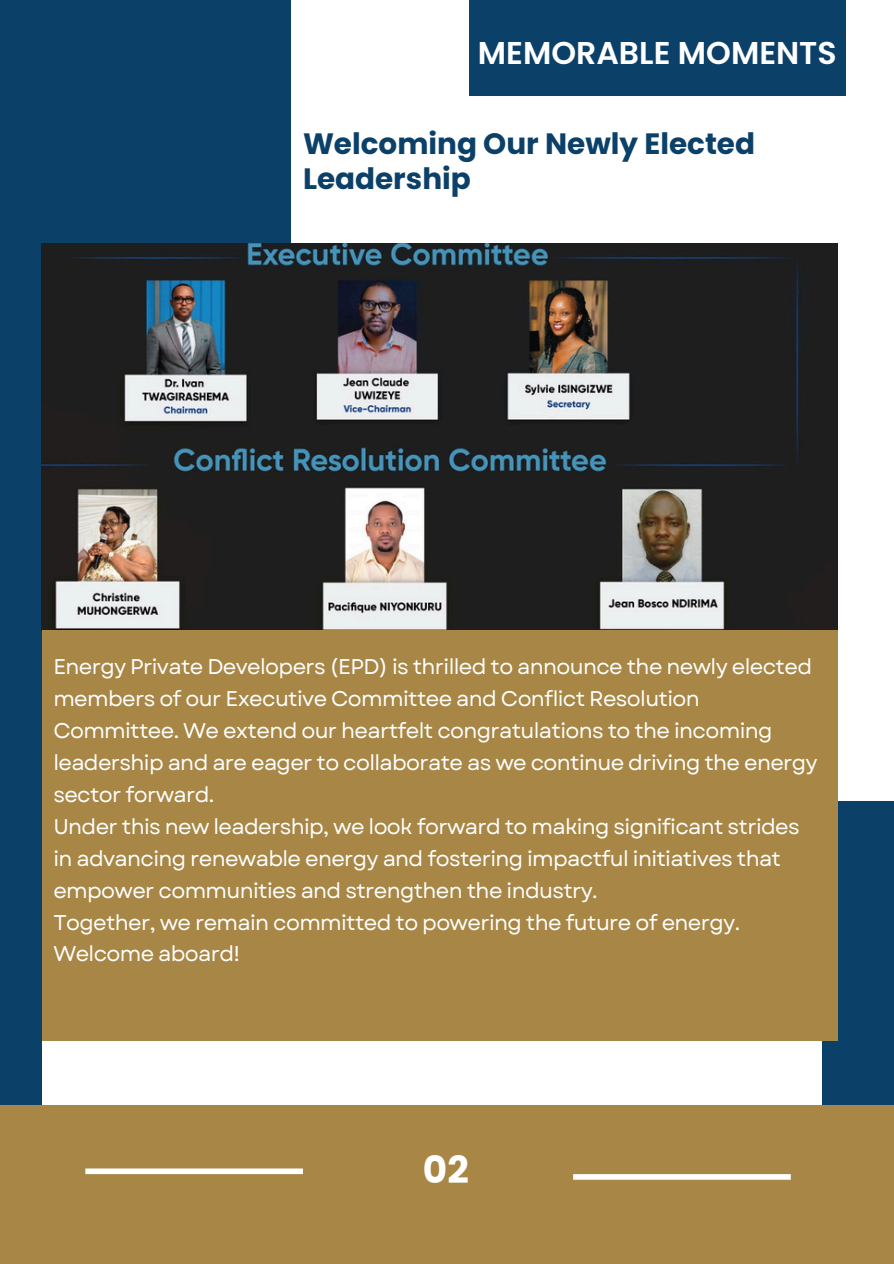
<style>
.page{position:relative;width:894px;height:1264px;background:#fff}
.page>*{position:absolute;margin:0;border:0;box-sizing:border-box;transform-origin:0 0}
.t1{font:700 37.5px "Poppins";color:#fff}
.t2{font:600 31.5px "Poppins";color:#fff}
.t3{font:700 29.4px/34.8px "Poppins";color:#0b4068}
.t4{font:21.3px/32px "Garet";letter-spacing:-.03em;color:#fff}
</style>
<div class="page">
<div style="left:0;top:0;width:290px;height:413px;background:#0b4068"></div>
<div style="left:821px;top:801px;width:72px;height:445px;background:#0b4068"></div>
<div style="left:0;top:1104px;width:893px;height:159px;background:#a88746"></div>
<div style="left:85px;top:1168px;width:218px;height:6px;background:#fff"></div>
<div style="left:0;top:395px;width:42px;height:709px;background:#0b4068"></div>
<div style="left:573px;top:1174px;width:217px;height:5px;background:#fff"></div>
<div style="left:468px;top:0;width:377px;height:96px;background:#0b4068"></div>
<img style="left:42px;top:243px;width:795px;height:387px">
<div style="left:42px;top:630px;width:795px;height:410px;background:#a88746"></div>
<p class="t2" style="left:478px;top:30px;width:360px">MEMORABLE MOMENTS</p>
<h2 class="t3" style="left:303px;top:126px;width:453px">Welcoming Our Newly Elected<br>Leadership</h2>
<p class="t4" style="left:53px;top:650px;width:765px">Energy Private Developers (EPD) is thrilled to announce the newly elected members of our Executive Committee and Conflict Resolution Committee. We extend our heartfelt congratulations to the incoming leadership and are eager to collaborate as we continue driving the energy sector forward.</p>
<p class="t4" style="left:53px;top:810px;width:747px">Under this new leadership, we look forward to making significant strides in advancing renewable energy and fostering impactful initiatives that empower communities and strengthen the industry.</p>
<p class="t4" style="left:53px;top:906px;width:688px">Together, we remain committed to powering the future of energy.<br>Welcome aboard!</p>
<h1 class="t1" style="left:423px;top:1143px;width:47px">02</h1>
</div>
